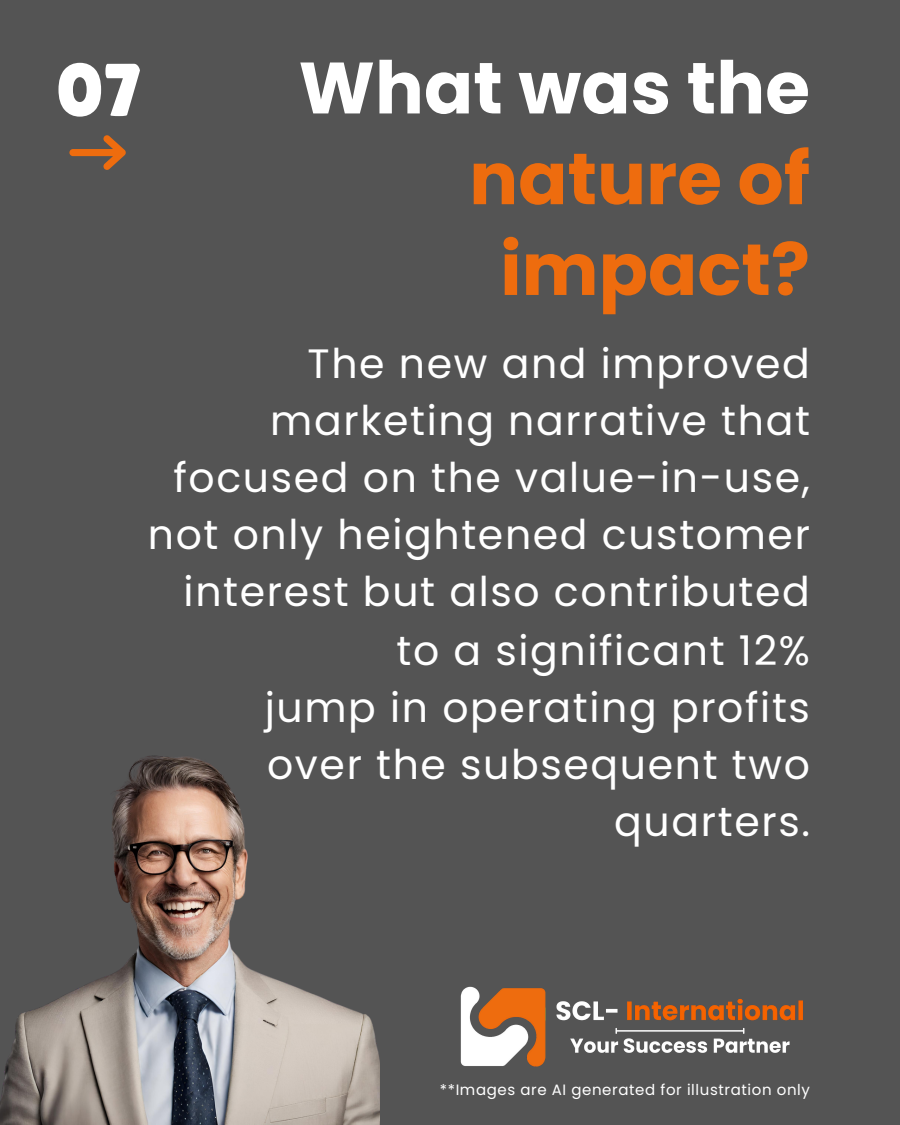
<style>
.page{position:relative;width:900px;height:1125px;background:#545454}
.page>*{position:absolute;margin:0;border:0;box-sizing:border-box;transform-origin:0 0}
.t1{font:74.9px "Lilita One";color:#fff}
.t2{font:700 72.6px/90.8px "Poppins";color:#ee6c0e;text-align:right}
.t3{font:41px/57px "Poppins";letter-spacing:.04em;color:#fff;text-align:right}
.t4{font:15px "Poppins";letter-spacing:.04em;color:#fff}
.s1{color:#fff}
</style>
<div class="page">
<svg style="left:69px;top:135px;width:57px;height:35px"></svg>
<img style="left:460px;top:986px;width:343px;height:81px">
<img style="left:0;top:755px;width:380px;height:369px">
<p class="t1" style="left:56px;top:47px;width:87px">07</p>
<p class="t2" style="left:299px;top:43px;width:513px"><span class="s1">What was the </span>nature of impact?</p>
<p class="t3" style="left:148px;top:335px;width:664px">The new and improved marketing narrative that focused on the value-in-use, not only heightened customer interest but also contributed</p>
<p class="t3" style="left:265px;top:623px;width:547px">to a significant 12%<br>jump in operating profits over the subsequent two quarters.</p>
<p class="t4" style="left:440px;top:1079px;width:372px">**Images are AI generated for illustration only</p>
</div>
